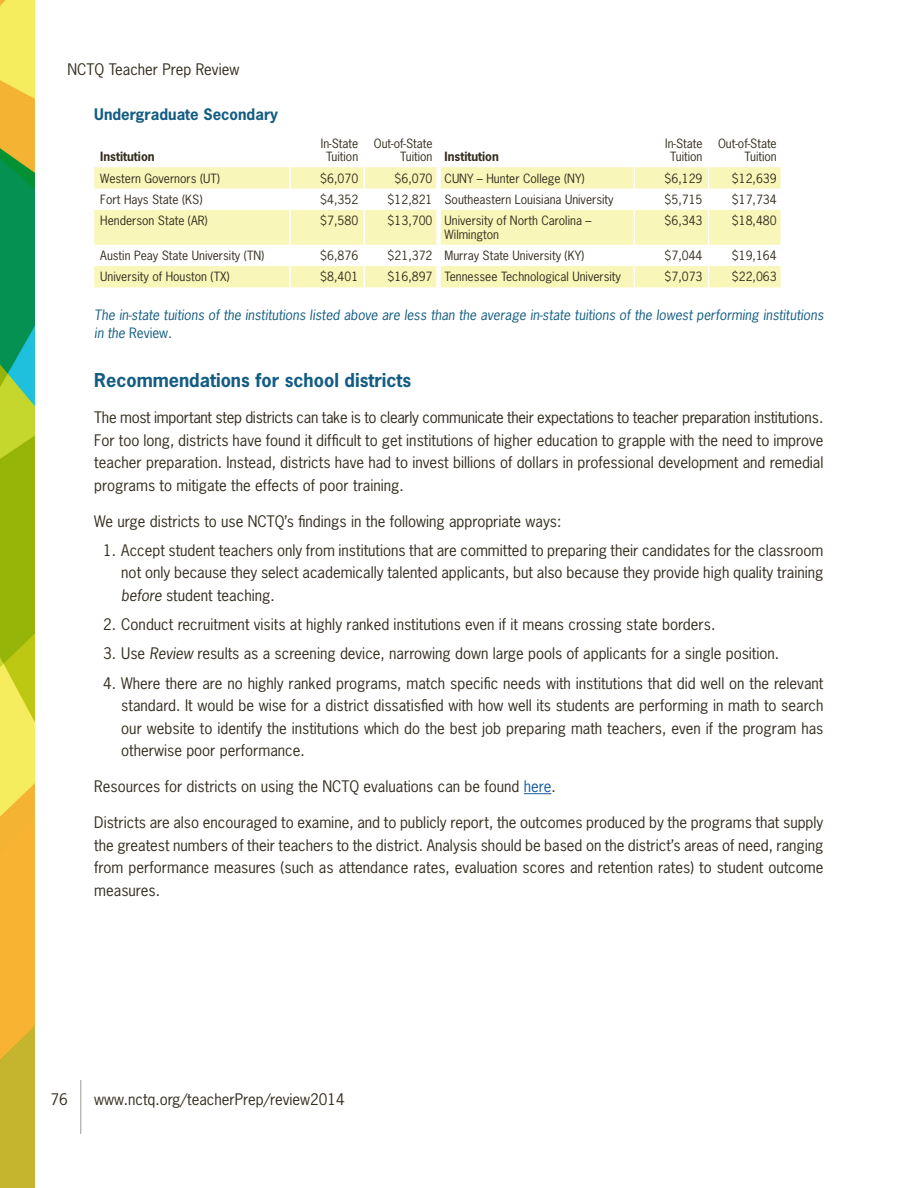
<style>
.page{position:relative;width:918px;height:1188px;background:#fff}
.page>*{position:absolute;margin:0;border:0;box-sizing:border-box;transform-origin:0 0}
.third_heading{font:700 18px "News Gothic Std";color:#135d83}
.paragraph{font:15px/22.5px "News Gothic Std";color:#342d1f;text-align:justify}
.tab_number{font:15px/22.5px "News Gothic Std";color:#342d1f;text-align:justify}
.figure_title{font:700 15px "News Gothic Std";color:#135d83}
.figure_note{font:italic 13.5px/18px "News Gothic Std";color:#135d83}
.figure_date_text{font:12px/13.5px "News Gothic Std";color:#342d1f;text-align:center}
.figure_date_text-2{font:700 12px "News Gothic Std";color:#342d1f}
.s1{font-style:normal}
.s2{font-style:italic}
.s3{color:#175d9e}
</style>
<div class="page">
<hr style="left:80px;top:1080px;width:1px;height:54px;background:#9f9992">
<img style="left:0;top:0;width:35px;height:1188px">
<svg style="left:524px;top:793px;width:27px;height:1px"></svg>
<svg style="left:94px;top:167px;width:687px;height:120px;fill:#f9f6b9"></svg>
<hr style="left:289px;top:167px;width:2px;height:22px;background:#fff">
<hr style="left:289px;top:189px;width:2px;height:21px;background:#fff">
<svg style="left:364px;top:167px;width:1px;height:43px"></svg>
<svg style="left:634px;top:167px;width:1px;height:43px"></svg>
<svg style="left:708px;top:167px;width:1px;height:43px"></svg>
<hr style="left:289px;top:210px;width:2px;height:35px;background:#fff">
<hr style="left:364px;top:210px;width:1px;height:35px;background:#fff">
<hr style="left:634px;top:210px;width:1px;height:35px;background:#fff">
<hr style="left:708px;top:210px;width:1px;height:35px;background:#fff">
<hr style="left:289px;top:245px;width:2px;height:21px;background:#fff">
<hr style="left:289px;top:266px;width:2px;height:21px;background:#fff">
<svg style="left:364px;top:245px;width:1px;height:42px"></svg>
<svg style="left:634px;top:245px;width:1px;height:42px"></svg>
<svg style="left:708px;top:245px;width:1px;height:42px"></svg>
<div style="left:436px;top:167px;width:5px;height:22px;background:#fff"></div>
<div style="left:436px;top:189px;width:5px;height:21px;background:#fff"></div>
<div style="left:436px;top:210px;width:5px;height:35px;background:#fff"></div>
<div style="left:436px;top:245px;width:5px;height:21px;background:#fff"></div>
<div style="left:436px;top:266px;width:5px;height:21px;background:#fff"></div>
<p class="paragraph" style="left:68px;top:58px;width:173px">NCTQ Teacher Prep Review</p>
<p class="figure_title" style="left:94px;top:104px;width:185px">Undergraduate Secondary</p>
<p class="figure_date_text-2" style="left:100px;top:149px;width:56px">Institution</p>
<p class="figure_date_text" style="left:321px;top:136px;width:39px">In-State<br>Tuition</p>
<p class="figure_date_text" style="left:374px;top:136px;width:60px;text-align:right">Out-of-State<br>Tuition</p>
<p class="figure_date_text-2" style="left:445px;top:149px;width:56px">Institution</p>
<p class="figure_date_text" style="left:665px;top:136px;width:39px">In-State<br>Tuition</p>
<p class="figure_date_text" style="left:718px;top:136px;width:60px;text-align:right">Out-of-State<br>Tuition</p>
<p class="figure_date_text" style="left:100px;top:171px;width:121px">Western Governors (UT)</p>
<p class="figure_date_text" style="left:320px;top:171px;width:40px">$6,070</p>
<p class="figure_date_text" style="left:395px;top:171px;width:40px">$6,070</p>
<p class="figure_date_text" style="left:445px;top:171px;width:142px">CUNY – Hunter College (NY)</p>
<p class="figure_date_text" style="left:665px;top:171px;width:40px">$6,129</p>
<p class="figure_date_text" style="left:732px;top:171px;width:46px">$12,639</p>
<p class="figure_date_text" style="left:100px;top:193px;width:104px">Fort Hays State (KS)</p>
<p class="figure_date_text" style="left:320px;top:193px;width:40px">$4,352</p>
<p class="figure_date_text" style="left:388px;top:193px;width:46px">$12,821</p>
<p class="figure_date_text" style="left:445px;top:193px;width:171px">Southeastern Louisiana University</p>
<p class="figure_date_text" style="left:665px;top:193px;width:40px">$5,715</p>
<p class="figure_date_text" style="left:732px;top:193px;width:46px">$17,734</p>
<p class="figure_date_text" style="left:100px;top:214px;width:109px">Henderson State (AR)</p>
<p class="figure_date_text" style="left:320px;top:214px;width:40px">$7,580</p>
<p class="figure_date_text" style="left:388px;top:214px;width:46px">$13,700</p>
<p class="figure_date_text" style="left:445px;top:214px;width:148px;text-align:left">University of North Carolina –<br>Wilmington</p>
<p class="figure_date_text" style="left:665px;top:214px;width:40px">$6,343</p>
<p class="figure_date_text" style="left:732px;top:214px;width:46px">$18,480</p>
<p class="figure_date_text" style="left:100px;top:249px;width:166px">Austin Peay State University (TN)</p>
<p class="figure_date_text" style="left:320px;top:249px;width:40px">$6,876</p>
<p class="figure_date_text" style="left:388px;top:249px;width:46px">$21,372</p>
<p class="figure_date_text" style="left:445px;top:249px;width:141px">Murray State University (KY)</p>
<p class="figure_date_text" style="left:665px;top:249px;width:40px">$7,044</p>
<p class="figure_date_text" style="left:732px;top:249px;width:46px">$19,164</p>
<p class="figure_date_text" style="left:100px;top:270px;width:131px">University of Houston (TX)</p>
<p class="figure_date_text" style="left:320px;top:270px;width:40px">$8,401</p>
<p class="figure_date_text" style="left:388px;top:270px;width:46px">$16,897</p>
<p class="figure_date_text" style="left:445px;top:270px;width:178px">Tennessee Technological University</p>
<p class="figure_date_text" style="left:665px;top:270px;width:40px">$7,073</p>
<p class="figure_date_text" style="left:732px;top:270px;width:46px">$22,063</p>
<p class="figure_note" style="left:94px;top:306px;width:731px">The in-state tuitions of the institutions listed above are less than the average in-state tuitions of the lowest performing institutions in the <span class="s1">Review</span>.</p>
<p class="third_heading" style="left:94px;top:368px;width:319px">Recommendations for school districts</p>
<p class="paragraph" style="left:94px;top:406px;width:731px">The most important step districts can take is to clearly communicate their expectations to teacher preparation institutions.<br>For too long, districts have found it difficult to get institutions of higher education to grapple with the need to improve teacher preparation. Instead, districts have had to invest billions of dollars in professional development and remedial programs to mitigate the effects of poor training.</p>
<p class="paragraph" style="left:94px;top:510px;width:469px">We urge districts to use NCTQ’s findings in the following appropriate ways:</p>
<p class="tab_number" style="left:121px;top:539px;width:704px;text-indent:-18px">1. Accept student teachers only from institutions that are committed to preparing their candidates for the classroom not only because they select academically talented applicants, but also because they provide high quality training <span class="s2">before</span> student teaching.</p>
<p class="tab_number" style="left:103px;top:613px;width:614px">2. Conduct recruitment visits at highly ranked institutions even if it means crossing state borders.</p>
<p class="tab_number" style="left:103px;top:642px;width:677px">3. Use <span class="s2">Review</span> results as a screening device, narrowing down large pools of applicants for a single position.</p>
<p class="tab_number" style="left:121px;top:672px;width:704px;text-indent:-18px">4. Where there are no highly ranked programs, match specific needs with institutions that did well on the relevant standard. It would be wise for a district dissatisfied with how well its students are performing in math to search our website to identify the institutions which do the best job preparing math teachers, even if the program has otherwise poor performance.</p>
<p class="paragraph" style="left:94px;top:775px;width:463px">Resources for districts on using the NCTQ evaluations can be found <span class="s3">here</span>.</p>
<p class="paragraph" style="left:94px;top:811px;width:731px">Districts are also encouraged to examine, and to publicly report, the outcomes produced by the programs that supply the greatest numbers of their teachers to the district. Analysis should be based on the district’s areas of need, ranging from performance measures (such as attendance rates, evaluation scores and retention rates) to student outcome measures.</p>
<p class="paragraph" style="left:51px;top:1088px;width:19px">76</p>
<p class="paragraph" style="left:94px;top:1088px;width:252px">www.nctq.org/teacherPrep/review2014</p>
</div>
